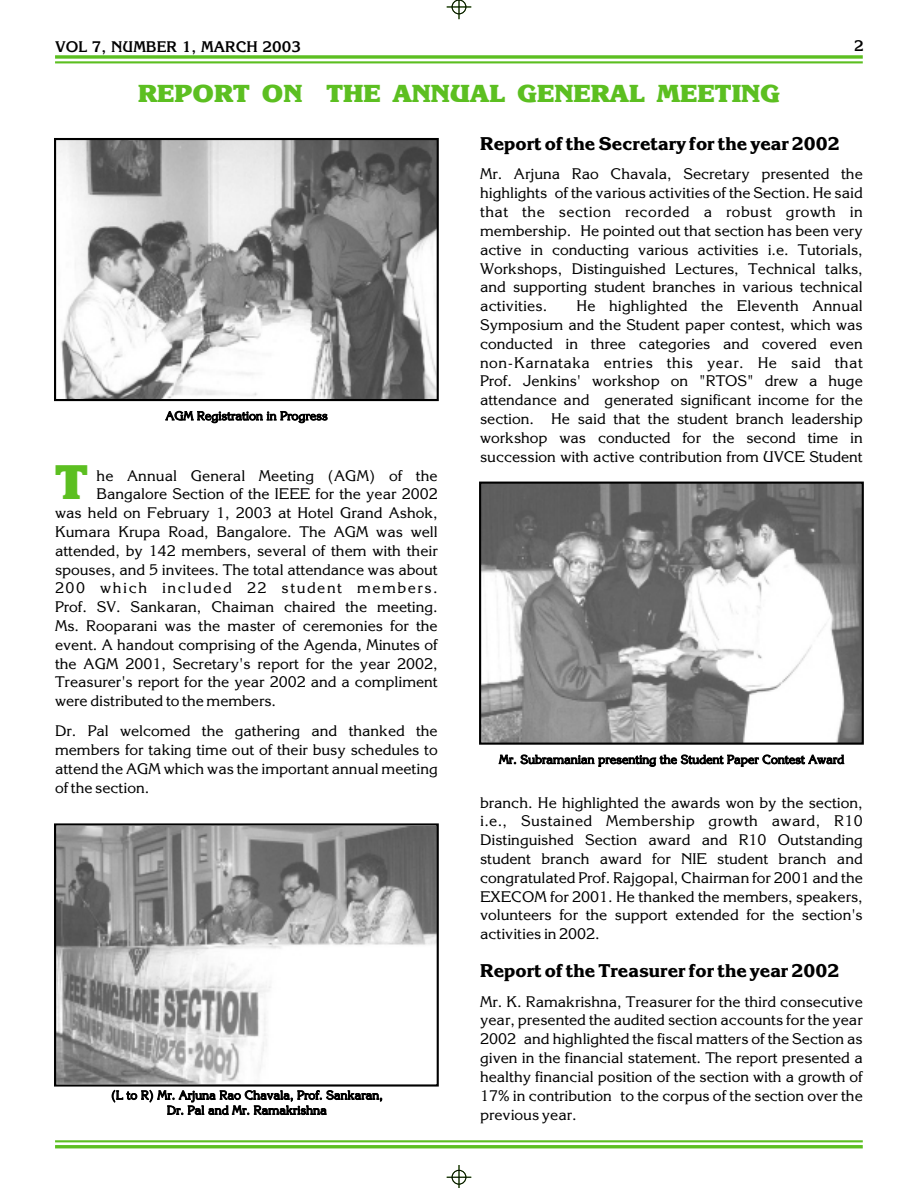
<style>
.page{position:relative;width:918px;height:1188px;background:#fff}
.page>*{position:absolute;margin:0;border:0;box-sizing:border-box;transform-origin:0 0}
.t1{font:700 47.4px "Karla Johnson 8";color:#5cbf21}
.t2{font:700 24px "Karla Johnson 8";color:#5cbf21}
.t3{font:700 18px "Karla Johnson 7";color:#000}
.t4{font:15px/18.8px "Karla Johnson 5";color:#000;text-align:justify}
.t5{font:15px "Karla Johnson 5";letter-spacing:.105em;color:#000}
.t6{font:15px "Karla Johnson 6";color:#000}
.t7{font:12px/15px "Karla Johnson 5";color:#000;text-align:center}
</style>
<div class="page">
<img style="left:57px;top:141px;width:379px;height:257px">
<div style="left:54px;top:138px;width:385px;height:263px;border:2px solid #000"></div>
<hr style="left:55px;top:61px;width:808px;height:2px;background:#5cbf21">
<svg style="left:55px;top:55px;width:808px;height:4px"></svg>
<hr style="left:55px;top:1140px;width:808px;height:2px;background:#5cbf21">
<hr style="left:55px;top:1145px;width:808px;height:3px;background:#5cbf21">
<svg style="left:447px;top:0;width:24px;height:19px"></svg>
<div style="left:452px;top:0;width:14px;height:14px;border:1px solid #000;border-radius:50%"></div>
<svg style="left:447px;top:1165px;width:24px;height:23px"></svg>
<div style="left:452px;top:1170px;width:14px;height:14px;border:1px solid #000;border-radius:50%"></div>
<img style="left:482px;top:485px;width:379px;height:257px">
<div style="left:479px;top:482px;width:385px;height:263px;border:2px solid #000"></div>
<img style="left:57px;top:826px;width:379px;height:258px">
<div style="left:54px;top:823px;width:385px;height:264px;border:2px solid #000"></div>
<p class="t6" style="left:55px;top:37px;width:247px">VOL 7, NUMBER 1, MARCH 2003</p>
<p class="t6" style="left:854px;top:36px;width:11px">2</p>
<h2 class="t2" style="left:138px;top:78px;width:643px">REPORT ON THE ANNUAL GENERAL MEETING</h2>
<p class="t3" style="left:480px;top:132px;width:361px">Report of the Secretary for the year 2002</p>
<p class="t4" style="left:480px;top:164px;width:384px">Mr. Arjuna Rao Chavala, Secretary presented the highlights of the various activities of the Section. He said that the section recorded a robust growth in membership. He pointed out that section has been very active in conducting various activities i.e. Tutorials, Workshops, Distinguished Lectures, Technical talks, and supporting student branches in various technical activities.</p>
<p class="t4" style="left:480px;top:296px;width:384px;text-indent:96px">He highlighted the Eleventh Annual Symposium and the Student paper contest, which was conducted in three categories and covered even non-Karnataka entries this year. He said that Prof. Jenkins' workshop on "RTOS" drew a huge attendance and generated significant income for the section. He said that the student branch leadership workshop was conducted for the second time in succession with active contribution from UVCE Student</p>
<p class="t7" style="left:166px;top:408px;width:164px">AGM Registration in Progress</p>
<h1 class="t1" style="left:55px;top:452px;width:34px">T</h1>
<p class="t4" style="left:97px;top:466px;width:343px">he Annual General Meeting (AGM) of the</p>
<p class="t4" style="left:97px;top:484px;width:343px">Bangalore Section of the IEEE for the year 2002</p>
<p class="t4" style="left:55px;top:503px;width:384px">was held on February 1, 2003 at Hotel Grand Ashok,</p>
<p class="t4" style="left:55px;top:522px;width:384px">Kumara Krupa Road, Bangalore. The AGM was well</p>
<p class="t4" style="left:55px;top:541px;width:384px">attended, by 142 members, several of them with their</p>
<p class="t4" style="left:55px;top:560px;width:384px">spouses, and 5 invitees. The total attendance was about</p>
<p class="t5" style="left:55px;top:578px;width:384px">200 which included 22 student members.</p>
<p class="t4" style="left:55px;top:597px;width:384px">Prof. SV. Sankaran, Chaiman chaired the meeting.</p>
<p class="t4" style="left:55px;top:616px;width:384px">Ms. Rooparani was the master of ceremonies for the</p>
<p class="t4" style="left:55px;top:635px;width:384px">event. A handout comprising of the Agenda, Minutes of</p>
<p class="t4" style="left:55px;top:654px;width:384px">the AGM 2001, Secretary's report for the year 2002,</p>
<p class="t4" style="left:55px;top:672px;width:384px">Treasurer's report for the year 2002 and a compliment</p>
<p class="t4" style="left:55px;top:691px;width:223px">were distributed to the members.</p>
<p class="t4" style="left:55px;top:721px;width:384px">Dr. Pal welcomed the gathering and thanked the members for taking time out of their busy schedules to attend the AGM which was the important annual meeting of the section.</p>
<p class="t7" style="left:111px;top:1087px;width:273px">(L to R) Mr. Arjuna Rao Chavala, Prof. Sankaran,<br>Dr. Pal and Mr. Ramakrishna</p>
<p class="t7" style="left:499px;top:752px;width:347px">Mr. Subramanian presenting the Student Paper Contest Award</p>
<p class="t4" style="left:480px;top:793px;width:384px">branch. He highlighted the awards won by the section, i.e., Sustained Membership growth award, R10<br>Distinguished Section award and R10 Outstanding student branch award for NIE student branch and congratulated Prof. Rajgopal, Chairman for 2001 and the EXECOM for 2001. He thanked the members, speakers, volunteers for the support extended for the section's activities in 2002.</p>
<p class="t3" style="left:480px;top:959px;width:361px">Report of the Treasurer for the year 2002</p>
<p class="t4" style="left:480px;top:992px;width:384px">Mr. K. Ramakrishna, Treasurer for the third consecutive year, presented the audited section accounts for the year 2002 and highlighted the fiscal matters of the Section as given in the financial statement. The report presented a healthy financial position of the section with a growth of 17% in contribution to the corpus of the section over the previous year.</p>
</div>
